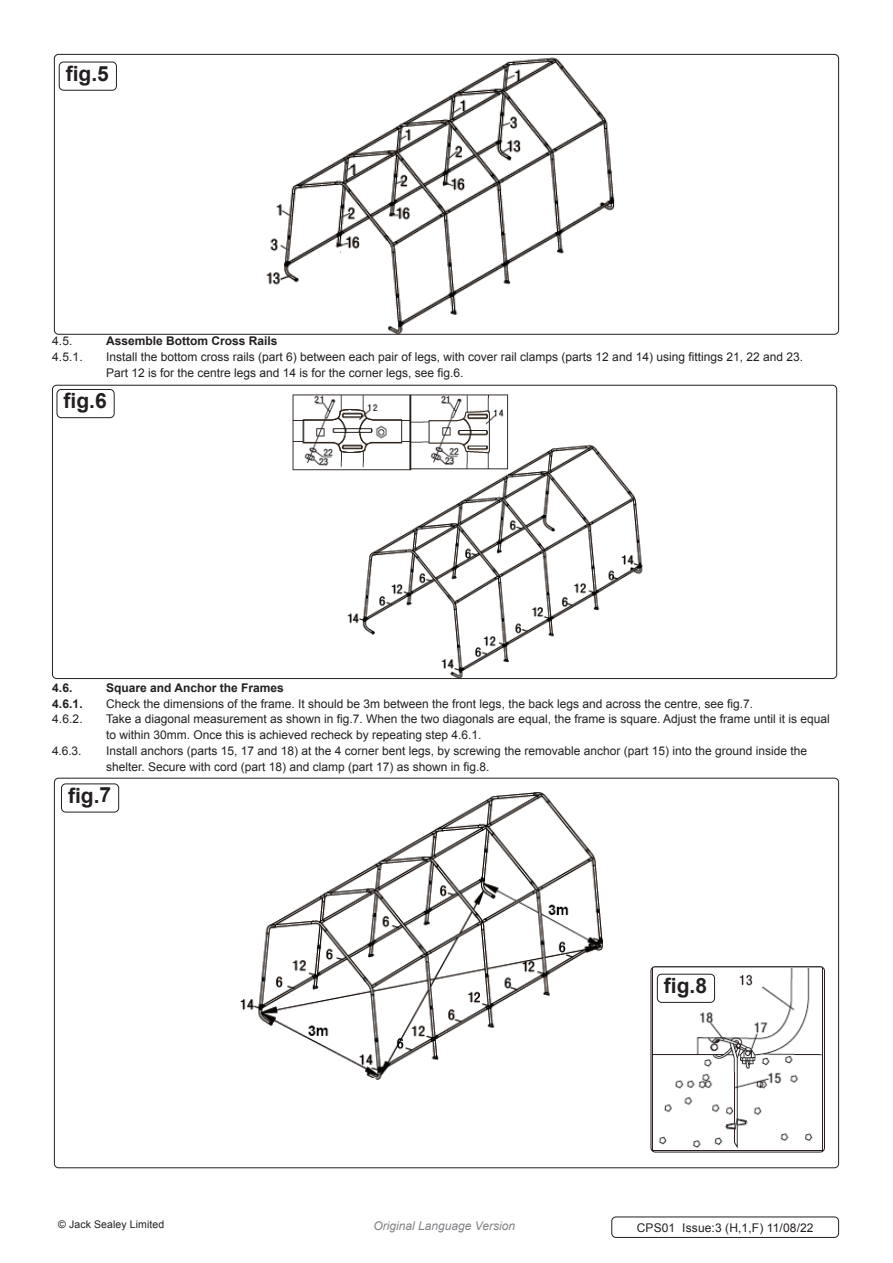
<style>
.page{position:relative;width:893px;height:1263px;background:#fff}
.page>*{position:absolute;margin:0;border:0;box-sizing:border-box;transform-origin:0 0}
.t1{font:700 21px "Arial";color:#231f20}
.Body__Footer{font:12px/15.8px "Arial";color:#231f20}
.t2{font:700 12px "Arial";color:#231f20}
.t3{font:italic 12px "Arial";color:#808285}
.Body__Justified__7pt{font:10.5px "Arial";letter-spacing:.01em;color:#231f20}
</style>
<div class="page">
<img style="left:266px;top:57px;width:349px;height:276px">
<img style="left:292px;top:394px;width:351px;height:283px">
<img style="left:240px;top:792px;width:363px;height:288px">
<img style="left:651px;top:968px;width:172px;height:183px">
<div style="left:651px;top:966px;width:174px;height:186px;border:1px solid #231f20;border-radius:4px"></div>
<div style="left:59px;top:62px;width:58px;height:29px;border:1px solid #231f20;border-radius:4px"></div>
<div style="left:57px;top:389px;width:58px;height:29px;border:1px solid #231f20;border-radius:4px"></div>
<div style="left:61px;top:783px;width:58px;height:29px;border:1px solid #231f20;border-radius:4px"></div>
<div style="left:657px;top:974px;width:58px;height:28px;background:#fff;border-radius:4px"></div>
<div style="left:657px;top:974px;width:58px;height:29px;border:1px solid #231f20;border-radius:4px"></div>
<div style="left:611px;top:1216px;width:228px;height:22px;border:1px solid #231f20;border-radius:4px"></div>
<p class="t1" style="left:66px;top:59px;width:45px">fig.5</p>
<p class="Body__Footer" style="left:52px;top:333px;width:22px">4.5.</p>
<p class="t2" style="left:106px;top:333px;width:173px">Assemble Bottom Cross Rails</p>
<p class="Body__Footer" style="left:52px;top:349px;width:32px">4.5.1.</p>
<p class="Body__Footer" style="left:106px;top:349px;width:698px">Install the bottom cross rails (part 6) between each pair of legs, with cover rail clamps (parts 12 and 14) using fittings 21, 22 and 23.<br>Part 12 is for the centre legs and 14 is for the corner legs, see fig.6.</p>
<p class="t1" style="left:64px;top:387px;width:45px">fig.6</p>
<p class="t2" style="left:52px;top:680px;width:22px">4.6.</p>
<p class="t2" style="left:106px;top:680px;width:179px">Square and Anchor the Frames</p>
<p class="t2" style="left:52px;top:696px;width:32px">4.6.1.</p>
<p class="Body__Footer" style="left:106px;top:696px;width:649px">Check the dimensions of the frame. It should be 3m between the front legs, the back legs and across the centre, see fig.7.</p>
<p class="Body__Footer" style="left:52px;top:711px;width:32px">4.6.2.</p>
<p class="Body__Footer" style="left:106px;top:711px;width:725px">Take a diagonal measurement as shown in fig.7. When the two diagonals are equal, the frame is square. Adjust the frame until it is equal to within 30mm. Once this is achieved recheck by repeating step 4.6.1.</p>
<p class="Body__Footer" style="left:52px;top:743px;width:31px">4.6.3.</p>
<p class="Body__Footer" style="left:106px;top:743px;width:703px">Install anchors (parts 15, 17 and 18) at the 4 corner bent legs, by screwing the removable anchor (part 15) into the ground inside the shelter. Secure with cord (part 18) and clamp (part 17) as shown in fig.8.</p>
<p class="t1" style="left:68px;top:781px;width:45px">fig.7</p>
<p class="t1" style="left:664px;top:972px;width:45px">fig.8</p>
<p class="Body__Justified__7pt" style="left:58px;top:1218px;width:108px">© Jack Sealey Limited</p>
<p class="t3" style="left:373px;top:1217px;width:143px">Original Language Version</p>
<p class="Body__Footer" style="left:637px;top:1220px;width:178px">CPS01 Issue:3 (H,1,F) 11/08/22</p>
</div>
